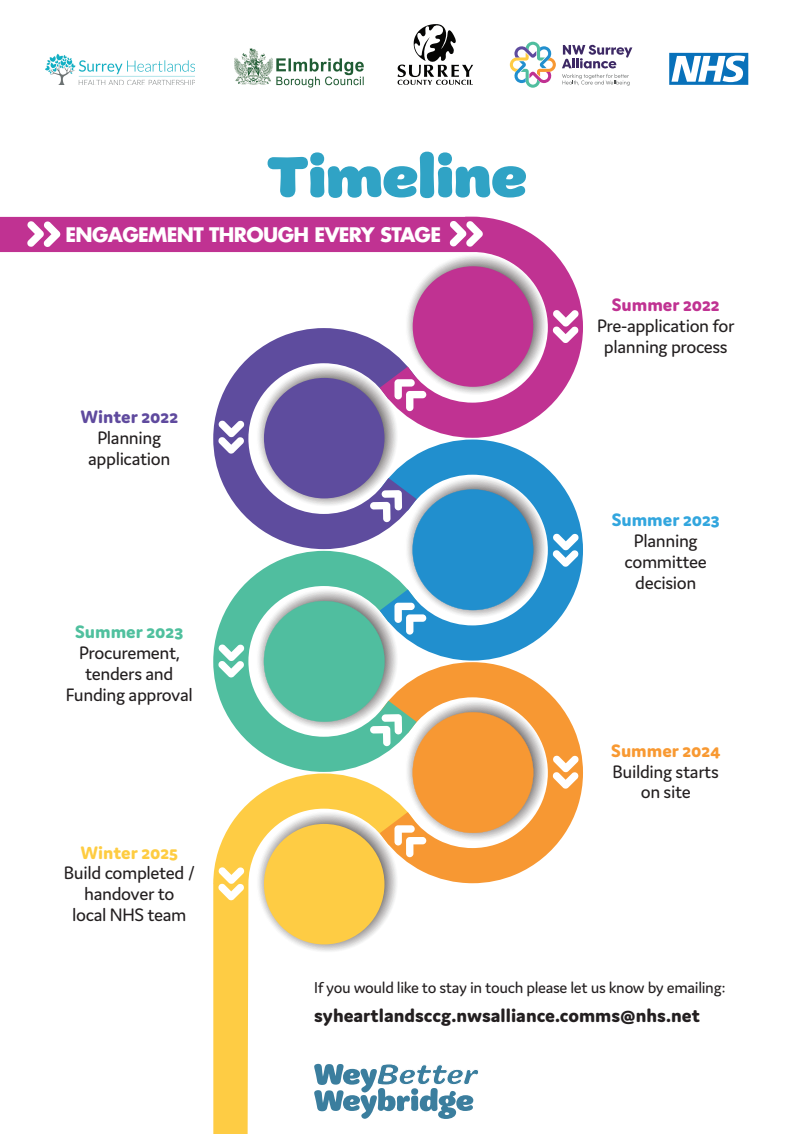
<style>
.page{position:relative;width:794px;height:1134px;background:#fff}
.page>*{position:absolute;margin:0;border:0;box-sizing:border-box;transform-origin:0 0}
.t1{font:900 61.24px "Marigny";color:#30a3c5}
.t2{font:800 20px "Domus";color:#231f20}
.t3{font:700 19.52px "Futura";letter-spacing:-.035em;color:#fff}
.t4{font:19.2px/20.8px "Domus";letter-spacing:-.02em;color:#231f20;text-align:center}
.t5{font:800 19.2px/20.8px "Domus";color:#5f4a9e;text-align:center}
.t6{font:800 19.2px/20.8px "Domus";color:#32a6de;text-align:center}
.t7{font:16.8px "Domus";letter-spacing:-.02em;color:#231f20}
.s1{font-weight:400;color:#231f20}
.s2{font-weight:800;color:#50c09e}
.s3{font-weight:800;color:#fecc41}
.s4{font-weight:800;color:#c03292}
.s5{font-weight:800;color:#f89932}
</style>
<div class="page">
<svg style="left:533px;top:680px;width:50px;height:185px;fill:#f79833"></svg>
<svg style="left:416px;top:439px;width:167px;height:204px;fill:#218fce"></svg>
<svg style="left:213px;top:328px;width:203px;height:161px;fill:#5e4c9e"></svg>
<svg style="left:380px;top:217px;width:203px;height:221px;fill:#c03292"></svg>
<svg style="left:394px;top:379px;width:33px;height:32px"></svg>
<div style="left:0;top:217px;width:483px;height:35px;background:#c03292"></div>
<svg style="left:552px;top:310px;width:27px;height:33px"></svg>
<svg style="left:218px;top:420px;width:26px;height:34px"></svg>
<svg style="left:552px;top:533px;width:27px;height:34px"></svg>
<svg style="left:552px;top:755px;width:27px;height:34px"></svg>
<svg style="left:213px;top:489px;width:320px;height:645px"></svg>
<svg style="left:669px;top:53px;width:79px;height:32px"></svg>
<img style="left:45px;top:54px;width:150px;height:31px">
<svg style="left:397px;top:24px;width:76px;height:61px"></svg>
<svg style="left:562px;top:45px;width:70px;height:23px"></svg>
<svg style="left:562px;top:74px;width:67px;height:12px"></svg>
<svg style="left:510px;top:42px;width:46px;height:46px"></svg>
<img style="left:234px;top:48px;width:129px;height:39px">
<p class="t1" style="left:267px;top:141px;width:261px">Timeline</p>
<p class="t3" style="left:65px;top:222px;width:377px">ENGAGEMENT THROUGH EVERY STAGE</p>
<p class="t5" style="left:80px;top:406px;width:99px">Winter 2022<br><span class="s1">Planning</span></p>
<p class="t4" style="left:88px;top:448px;width:84px">application</p>
<p class="t4" style="left:75px;top:621px;width:110px;text-align:left"><span class="s2">Summer 2023<br></span>Procurement,</p>
<p class="t4" style="left:66px;top:663px;width:129px">tenders and<br>Funding approval</p>
<p class="t4" style="left:64px;top:842px;width:132px"><span class="s3">Winter 2025<br></span>Build completed / handover to<br>local NHS team</p>
<p class="t4" style="left:597px;top:294px;width:139px"><span class="s4">Summer 2022<br></span>Pre-application for planning process</p>
<p class="t6" style="left:612px;top:509px;width:110px">Summer 2023<br><span class="s1">Planning</span></p>
<p class="t4" style="left:624px;top:551px;width:84px">committee decision</p>
<p class="t4" style="left:611px;top:740px;width:110px;text-align:left"><span class="s5">Summer 2024<br></span>Building starts</p>
<p class="t4" style="left:641px;top:781px;width:52px">on site</p>
<p class="t7" style="left:314px;top:979px;width:413px">If you would like to stay in touch please let us know by emailing:</p>
<p class="t2" style="left:314px;top:1004px;width:387px">syheartlandsccg.nwsalliance.comms@nhs.net</p>
</div>
